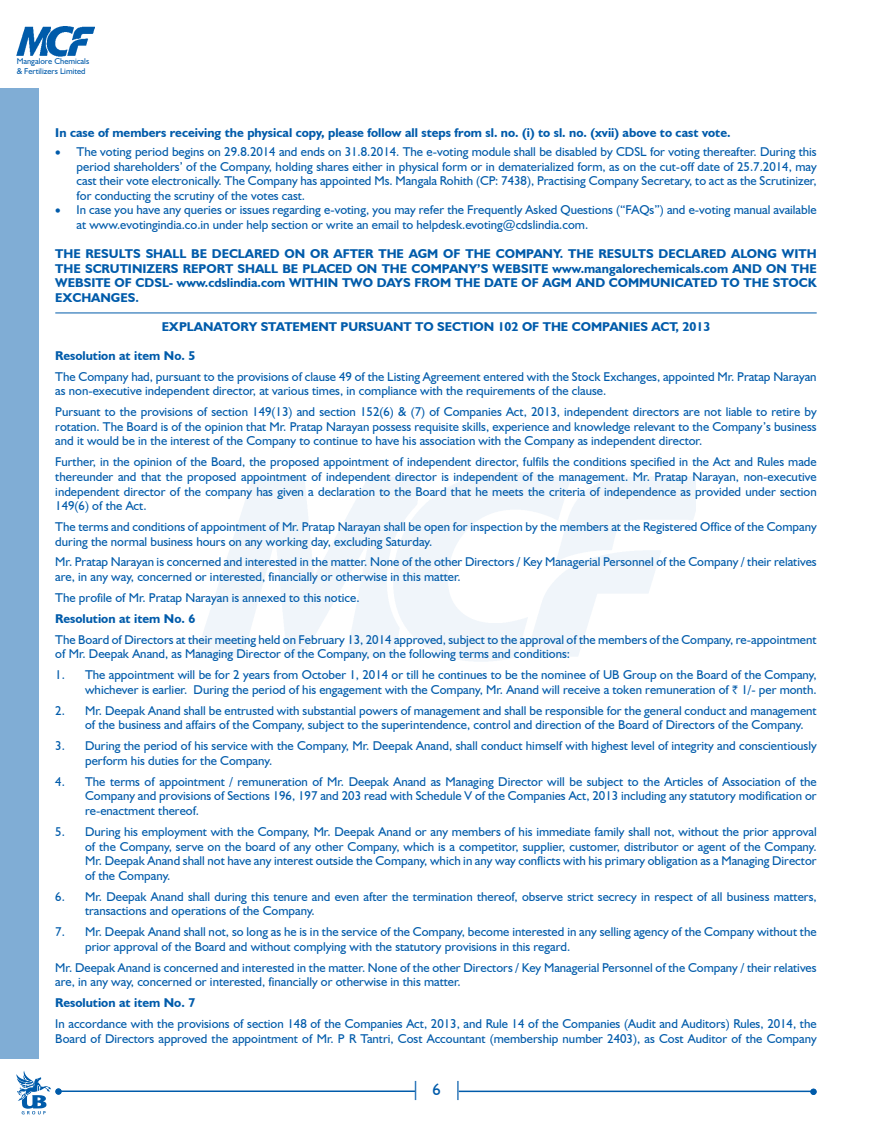
<style>
.page{position:relative;width:872px;height:1136px;background:#fff}
.page>*{position:absolute;margin:0;border:0;box-sizing:border-box;transform-origin:0 0}
.t1{font:16.5px "Humanist 521 BT";color:#005baa}
.t2{font:12.75px/14.5px "Humanist 521 BT";color:#005baa}
.t3{font:700 12.75px "Humanist 521 BT";color:#005baa}
.t4{font:8.4px/10.1px "Humanist 521 BT";color:#005baa}
.s1{font-family:"Rupee";font-size:12px}
</style>
<div class="page">
<hr style="left:59px;top:1090px;width:356px;height:1px;background:#005baa">
<hr style="left:458px;top:1090px;width:357px;height:1px;background:#005baa">
<div style="left:55px;top:1088px;width:7px;height:6px;background:#005baa;border-radius:50%"></div>
<svg style="left:415px;top:1080px;width:1px;height:19px"></svg>
<svg style="left:457px;top:1080px;width:1px;height:19px"></svg>
<svg style="left:16px;top:1071px;width:35px;height:43px"></svg>
<img style="left:17px;top:27px;width:78px;height:29px">
<svg style="left:810px;top:1088px;width:6px;height:6px"></svg>
<div style="left:0;top:88px;width:38px;height:969px;background:#80add5"></div>
<hr style="left:55px;top:312px;width:761px;height:1px;background:#005baa">
<p class="t4" style="left:17px;top:56px;width:74px">Mangalore Chemicals &amp; Fertilizers Limited</p>
<p class="t3" style="left:55px;top:125px;width:677px">IN CASE OF MEMBERS RECEIVING THE PHYSICAL COPY, PLEASE FOLLOW ALL STEPS FROM SL. NO. (I) TO SL. NO. (XVII) ABOVE TO CAST VOTE.</p>
<p class="t2" style="left:77px;top:144px;width:741px;text-align:justify;text-indent:-21px">• The voting period begins on 29.8.2014 and ends on 31.8.2014. The e-voting module shall be disabled by CDSL for voting thereafter. During this period shareholders’ of the Company, holding shares either in physical form or in dematerialized form, as on the cut-off date of 25.7.2014, may cast their vote electronically. The Company has appointed Ms. Mangala Rohith (CP: 7438), Practising Company Secretary, to act as the Scrutinizer, for conducting the scrutiny of the votes cast.</p>
<p class="t2" style="left:77px;top:202px;width:741px;text-indent:-21px">• In case you have any queries or issues regarding e-voting, you may refer the Frequently Asked Questions (“FAQs”) and e-voting manual available at www.evotingindia.co.in under help section or write an email to helpdesk.evoting@cdslindia.com.</p>
<p class="t3" style="left:55px;top:246px;width:40px">THE RESULTS</p>
<p class="t3" style="left:146px;top:246px;width:27px">SHALL</p>
<p class="t3" style="left:191px;top:246px;width:31px">BE DECLARED</p>
<p class="t3" style="left:284px;top:246px;width:59px">ONORAFTER</p>
<p class="t3" style="left:378px;top:246px;width:137px">THE AGM OF THE COMPANY</p>
<p class="t3" style="left:560px;top:246px;width:48px">. THE RESULTS</p>
<p class="t3" style="left:658px;top:246px;width:10px">DECLARED</p>
<p class="t3" style="left:731px;top:246px;width:10px">ALON</p>
<p class="t3" style="left:767px;top:246px;width:24px">G WIT</p>
<p class="t3" style="left:806px;top:246px;width:11px">H</p>
<p class="t3" style="left:55px;top:260px;width:39px">THE SCRUTINI</p>
<p class="t3" style="left:147px;top:260px;width:18px">ZERS</p>
<p class="t3" style="left:183px;top:260px;width:10px">REPORT</p>
<p class="t3" style="left:237px;top:260px;width:27px">SHALL</p>
<p class="t3" style="left:282px;top:260px;width:30px">BE PLACED</p>
<p class="t3" style="left:357px;top:260px;width:75px">ON THE COMPANY</p>
<p class="t3" style="left:477px;top:260px;width:25px">’S WEBSITE</p>
<p class="t3" style="left:552px;top:260px;width:191px">WWW.MANGALORECHEMICALS.COM AND</p>
<p class="t3" style="left:766px;top:260px;width:51px">ON THE</p>
<p class="t3" style="left:55px;top:275px;width:9px">WEBSITE</p>
<p class="t3" style="left:115px;top:275px;width:184px">OF CDSL- WWW.CDSLINDIA.COM WIT</p>
<p class="t3" style="left:314px;top:275px;width:40px">HIN TWO</p>
<p class="t3" style="left:377px;top:275px;width:10px">DAYS</p>
<p class="t3" style="left:414px;top:275px;width:10px">FROM</p>
<p class="t3" style="left:455px;top:275px;width:39px">THE DATE</p>
<p class="t3" style="left:521px;top:275px;width:66px">OF AGM AND</p>
<p class="t3" style="left:609px;top:275px;width:10px">COMMUNICATED</p>
<p class="t3" style="left:721px;top:275px;width:62px">TO THESTOCK</p>
<p class="t3" style="left:55px;top:289px;width:85px">EXCHANGES.</p>
<p class="t3" style="left:162px;top:318px;width:550px">EXPLANATORY STATEMENT PURSUANT TO SECTION 102 OF THE COMPANIES ACT, 2013</p>
<p class="t3" style="left:55px;top:347px;width:141px">RESOLUTION AT ITEM NO. 5</p>
<p class="t2" style="left:55px;top:369px;width:763px">The Company had, pursuant to the provisions of clause 49 of the Listing Agreement entered with the Stock Exchanges, appointed Mr. Pratap Narayan as non-executive independent director, at various times, in compliance with the requirements of the clause.</p>
<p class="t2" style="left:55px;top:404px;width:763px;text-align:justify">Pursuant to the provisions of section 149(13) and section 152(6) &amp; (7) of Companies Act, 2013, independent directors are not liable to retire by rotation. The Board is of the opinion that Mr. Pratap Narayan possess requisite skills, experience and knowledge relevant to the Company’s business and it would be in the interest of the Company to continue to have his association with the Company as independent director.</p>
<p class="t2" style="left:55px;top:454px;width:763px;text-align:justify">Further, in the opinion of the Board, the proposed appointment of independent director, fulfils the conditions specified in the Act and Rules made thereunder and that the proposed appointment of independent director is independent of the management. Mr. Pratap Narayan, non-executive independent director of the company has given a declaration to the Board that he meets the criteria of independence as provided under section 149(6) of the Act.</p>
<p class="t2" style="left:55px;top:519px;width:763px">The terms and conditions of appointment of Mr. Pratap Narayan shall be open for inspection by the members at the Registered Office of the Company during the normal business hours on any working day, excluding Saturday.</p>
<p class="t2" style="left:55px;top:554px;width:763px">Mr. Pratap Narayan is concerned and interested in the matter. None of the other Directors / Key Managerial Personnel of the Company / their relatives are, in any way, concerned or interested, financially or otherwise in this matter.</p>
<p class="t2" style="left:55px;top:590px;width:306px">The profile of Mr. Pratap Narayan is annexed to this notice.</p>
<p class="t3" style="left:55px;top:610px;width:141px">RESOLUTION AT ITEM NO. 6</p>
<p class="t2" style="left:55px;top:632px;width:763px">The Board of Directors at their meeting held on February 13, 2014 approved, subject to the approval of the members of the Company, re-appointment of Mr. Deepak Anand, as Managing Director of the Company, on the following terms and conditions:</p>
<p class="t2" style="left:55px;top:667px;width:763px;text-align:right">1. The appointment will be for 2 years from October 1, 2014 or till he continues to be the nominee of UB Group on the Board of the Company, whichever is earlier. During the period of his engagement with the Company, Mr. Anand will receive a token remuneration of <span class="s1">`</span> 1/- per month.</p>
<p class="t2" style="left:85px;top:703px;width:733px;text-indent:-30px">2. Mr. Deepak Anand shall be entrusted with substantial powers of management and shall be responsible for the general conduct and management of the business and affairs of the Company, subject to the superintendence, control and direction of the Board of Directors of the Company.</p>
<p class="t2" style="left:85px;top:738px;width:733px;text-indent:-30px">3. During the period of his service with the Company, Mr. Deepak Anand, shall conduct himself with highest level of integrity and conscientiously perform his duties for the Company.</p>
<p class="t2" style="left:85px;top:774px;width:733px;text-align:justify;text-indent:-30px">4. The terms of appointment / remuneration of Mr. Deepak Anand as Managing Director will be subject to the Articles of Association of the Company and provisions of Sections 196, 197 and 203 read with Schedule V of the Companies Act, 2013 including any statutory modification or re-enactment thereof.</p>
<p class="t2" style="left:85px;top:824px;width:733px;text-align:justify;text-indent:-30px">5. During his employment with the Company, Mr. Deepak Anand or any members of his immediate family shall not, without the prior approval of the Company, serve on the board of any other Company, which is a competitor, supplier, customer, distributor or agent of the Company.<br>Mr. Deepak Anand shall not have any interest outside the Company, which in any way conflicts with his primary obligation as a Managing Director of the Company.</p>
<p class="t2" style="left:85px;top:888px;width:733px;text-indent:-30px">6. Mr. Deepak Anand shall during this tenure and even after the termination thereof, observe strict secrecy in respect of all business matters, transactions and operations of the Company.</p>
<p class="t2" style="left:85px;top:924px;width:733px;text-indent:-30px">7. Mr. Deepak Anand shall not, so long as he is in the service of the Company, become interested in any selling agency of the Company without the prior approval of the Board and without complying with the statutory provisions in this regard.</p>
<p class="t2" style="left:55px;top:959px;width:763px">Mr. Deepak Anand is concerned and interested in the matter. None of the other Directors / Key Managerial Personnel of the Company / their relatives are, in any way, concerned or interested, financially or otherwise in this matter.</p>
<p class="t3" style="left:55px;top:994px;width:141px">RESOLUTION AT ITEM NO. 7</p>
<p class="t2" style="left:55px;top:1015px;width:763px">In accordance with the provisions of section 148 of the Companies Act, 2013, and Rule 14 of the Companies (Audit and Auditors) Rules, 2014, the<br>Board of Directors approved the appointment of Mr. P R Tantri, Cost Accountant (membership number 2403), as Cost Auditor of the Company</p>
<p class="t1" style="left:432px;top:1078px;width:10px">6</p>
</div>
